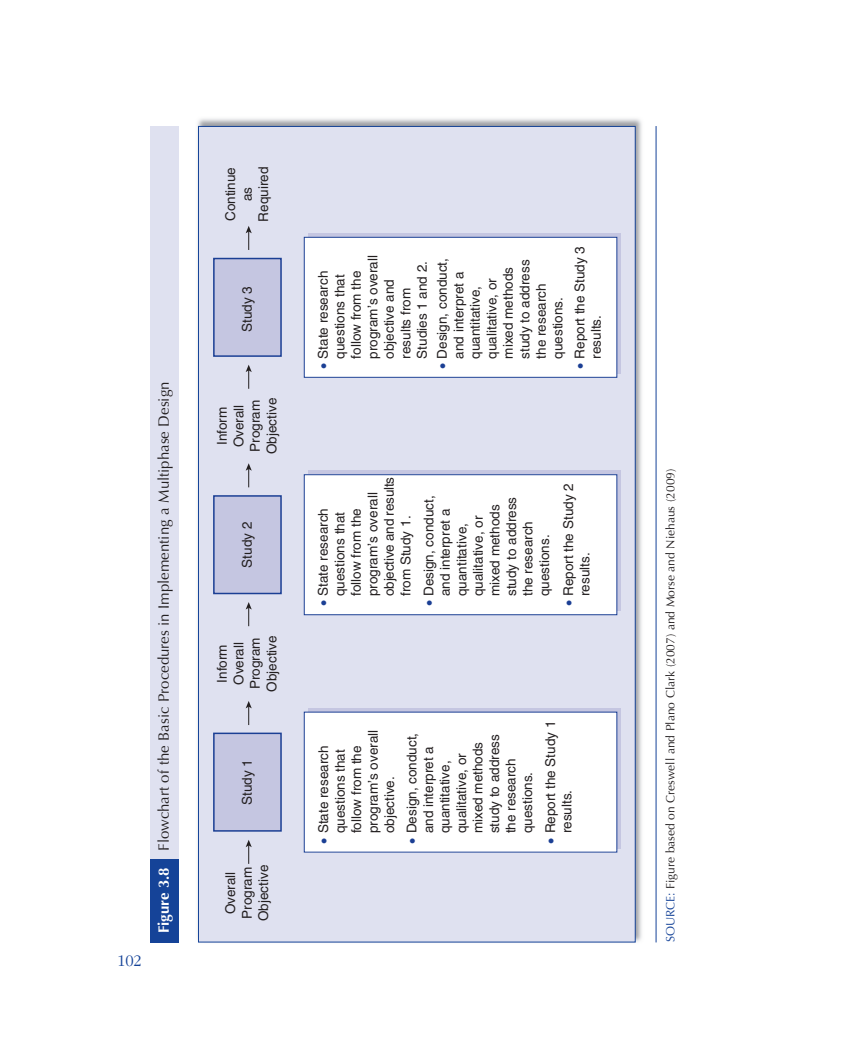
<style>
.page{position:relative;width:851px;height:1040px;background:#fff}
.page>*{position:absolute;margin:0;border:0;box-sizing:border-box;transform-origin:0 0}
.t1{font:300 16.5px "Garamond IT Cby BT";color:#154398}
.t2{font:15px "Optima";color:#231f20}
.t3{font:13.5px/16.5px "Helvetica";color:#231f20}
.t4{font:12px "Optima";color:#231f20}
.s1{font-weight:700;color:#fff}
.s2{color:#1b3f94}
.s3{color:#154398}
</style>
<div class="page">
<div style="left:150px;top:859px;width:28px;height:83px;background:#154398"></div>
<div style="left:150px;top:126px;width:28px;height:733px;background:#dfe1f0"></div>
<hr style="left:655px;top:126px;width:1px;height:816px;background:#154398">
<img style="left:197px;top:118px;width:445px;height:825px">
<div style="left:199px;top:127px;width:435px;height:814px;background:#dfe1f0"></div>
<svg style="left:308px;top:708px;width:312px;height:140px;fill:#c5c6e1"></svg>
<div style="left:308px;top:471px;width:312px;height:140px;background:linear-gradient(to right,#c5c6e1,#c5c6e1)"></div>
<div style="left:308px;top:233px;width:312px;height:140px;background:linear-gradient(to right,#c5c6e1,#c5c6e1)"></div>
<div style="left:304px;top:712px;width:312px;height:140px;background:#fff"></div>
<div style="left:304px;top:474px;width:312px;height:140px;background:#fff"></div>
<div style="left:304px;top:474px;width:313px;height:141px;border:1px solid #1b3f94"></div>
<div style="left:304px;top:237px;width:312px;height:140px;background:#fff"></div>
<div style="left:304px;top:237px;width:313px;height:141px;border:1px solid #1b3f94"></div>
<div style="left:214px;top:733px;width:67px;height:98px;background:#c5c6e1"></div>
<div style="left:213px;top:732px;width:69px;height:99px;border:2px solid #1b3f94"></div>
<div style="left:214px;top:258px;width:67px;height:98px;background:#c5c6e1"></div>
<div style="left:213px;top:258px;width:69px;height:99px;border:2px solid #1b3f94"></div>
<div style="left:214px;top:496px;width:67px;height:97px;background:#c5c6e1"></div>
<div style="left:213px;top:495px;width:69px;height:99px;border:2px solid #1b3f94"></div>
<svg style="left:246px;top:840px;width:6px;height:23px"></svg>
<svg style="left:246px;top:701px;width:6px;height:24px"></svg>
<svg style="left:246px;top:602px;width:6px;height:24px"></svg>
<svg style="left:246px;top:463px;width:6px;height:24px"></svg>
<svg style="left:246px;top:365px;width:6px;height:24px"></svg>
<svg style="left:246px;top:226px;width:6px;height:24px"></svg>
<p class="t1" style="left:117px;top:954px;width:26px">102</p>
<p class="t2" style="left:158px;top:933px;width:553px;rotate:-90deg"><span class="s1">Figure 3.8</span> Flowchart of the Basic Procedures in Implementing a Multiphase Design</p>
<p class="t3" style="left:223px;top:221px;width:56px;text-align:center;rotate:-90deg">Continue as<br>Required</p>
<p class="t3" style="left:240px;top:332px;width:47px;rotate:-90deg">Study 3</p>
<p class="t3" style="left:215px;top:454px;width:58px;text-align:center;rotate:-90deg">Inform<br>Overall<br>Program<br>Objective</p>
<p class="t3" style="left:240px;top:567px;width:47px;rotate:-90deg">Study 2</p>
<p class="t3" style="left:215px;top:691px;width:58px;text-align:center;rotate:-90deg">Inform<br>Overall<br>Program<br>Objective</p>
<p class="t3" style="left:240px;top:805px;width:47px;rotate:-90deg">Study 1</p>
<p class="t3" style="left:223px;top:921px;width:58px;text-align:center;rotate:-90deg">Overall<br>Program<br>Objective</p>
<p class="t3" style="left:316px;top:358px;width:105px;text-indent:-10px;rotate:-90deg"><span class="s2">•</span> State research questions that follow from the program’s overall objective and results from<br>Studies 1 and 2.</p>
<p class="t3" style="left:435px;top:358px;width:102px;text-indent:-10px;rotate:-90deg"><span class="s2">•</span> Design, conduct, and interpret a quantitative, qualitative, or mixed methods study to address the research questions.</p>
<p class="t3" style="left:572px;top:358px;width:114px;text-indent:-10px;rotate:-90deg"><span class="s2">•</span> Report the Study 3 results.</p>
<p class="t3" style="left:316px;top:596px;width:121px;text-indent:-10px;rotate:-90deg"><span class="s2">•</span> State research questions that follow from the program’s overall objective and results from Study 1.</p>
<p class="t3" style="left:422px;top:596px;width:102px;text-indent:-10px;rotate:-90deg"><span class="s2">•</span> Design, conduct, and interpret a quantitative, qualitative, or mixed methods study to address the research questions.</p>
<p class="t3" style="left:561px;top:596px;width:114px;text-indent:-10px;rotate:-90deg"><span class="s2">•</span> Report the Study 2 results.</p>
<p class="t3" style="left:316px;top:833px;width:105px;text-indent:-10px;rotate:-90deg"><span class="s2">•</span> State research questions that follow from the program’s overall objective.</p>
<p class="t3" style="left:405px;top:833px;width:102px;text-indent:-10px;rotate:-90deg"><span class="s2">•</span> Design, conduct, and interpret a quantitative, qualitative, or mixed methods study to address the research questions.</p>
<p class="t3" style="left:543px;top:833px;width:114px;text-indent:-10px;rotate:-90deg"><span class="s2">•</span> Report the Study 1 results.</p>
<p class="t4" style="left:665px;top:942px;width:475px;rotate:-90deg"><span class="s3">SOURCE:</span> Figure based on Creswell and Plano Clark (2007) and Morse and Niehaus (2009)</p>
</div>
